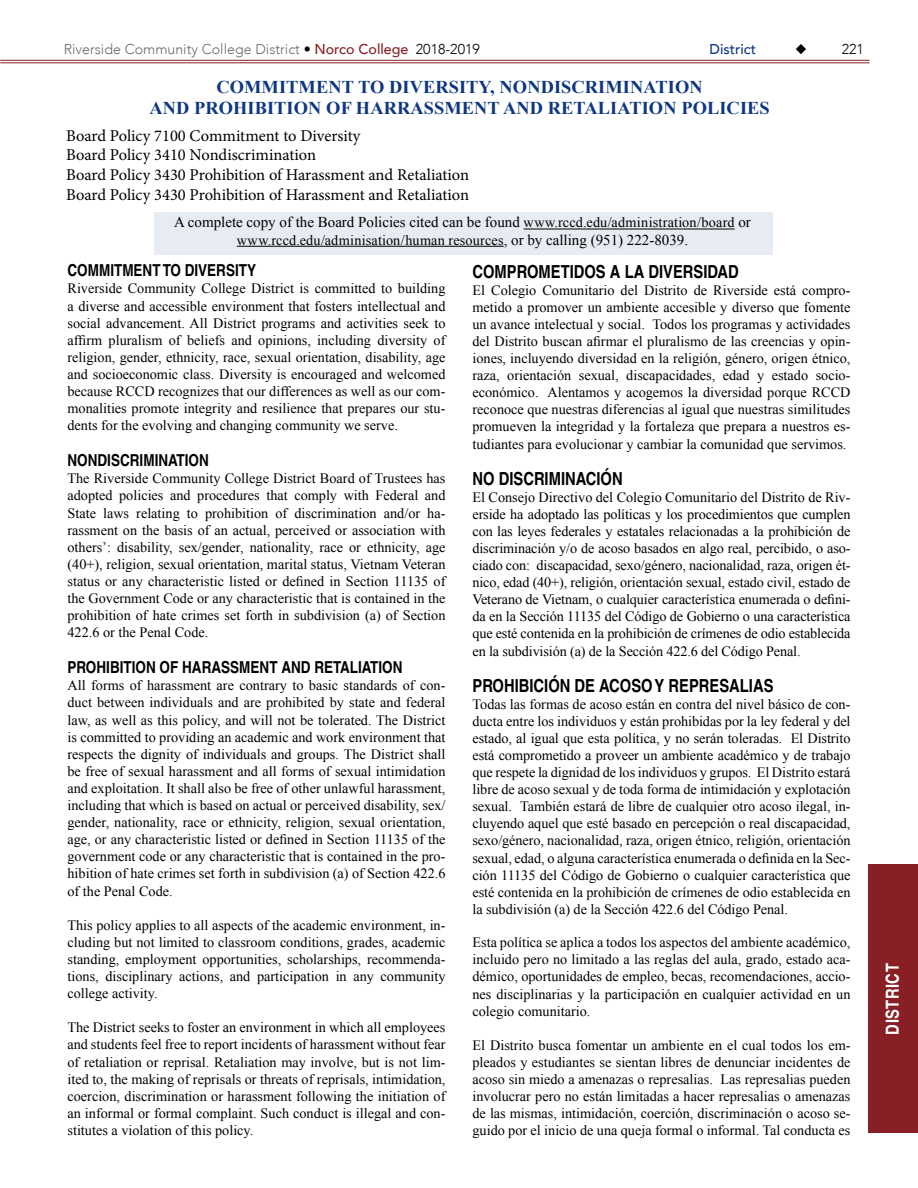
<style>
.page{position:relative;width:918px;height:1188px;background:#fff}
.page>*{position:absolute;margin:0;border:0;box-sizing:border-box;transform-origin:0 0}
.t1{font:700 18px/20.2px "Times New Roman";letter-spacing:.005em;color:#0f3781;text-align:center}
.t2{font:700 condensed 18px "Helvetica";color:#000}
.t3{font:700 condensed 18px "Helvetica";letter-spacing:.025em;color:#fff}
.t4{font:16.5px/19.8px "Minion Pro";color:#000}
.t5{font:700 condensed 16.5px "Helvetica";color:#000}
.t6{font:15px "Times New Roman";color:#000}
.t7{font:14.25px/17.1px "Times New Roman";color:#000;text-align:justify}
.t8{font:300 14.25px "Avenir";color:#6a6c6c}
.t9{font:500 14.25px "Avenir";color:#0f3781}
.t10{font:300 14.25px "Avenir";color:#000}
.s1{color:#000}
.s2{font-weight:500;color:#871f25}
.s3{font-size:14.25px}
.s4{font-size:15px}
</style>
<div class="page">
<div style="left:868px;top:865px;width:50px;height:268px;background:#871f25"></div>
<div style="left:154px;top:212px;width:618px;height:43px;background:#e7ebf2"></div>
<hr style="left:524px;top:229px;width:211px;height:1px;background:#000">
<hr style="left:237px;top:246px;width:267px;height:1px;background:#000">
<hr style="left:0;top:60px;width:870px;height:1px;background:#871f25">
<hr style="left:0;top:63px;width:870px;height:1px;background:#871f25">
<p class="t8" style="left:64px;top:41px;width:418px">Riverside Community College District <span class="s1">•</span> <span class="s2">Norco College</span> <span class="s1">2018-2019</span></p>
<p class="t9" style="left:710px;top:37px;width:48px">District</p>
<p class="t10" style="left:842px;top:41px;width:24px">221</p>
<p class="t1" style="left:149px;top:77px;width:622px">COMMITMENT TO DIVERSITY, NONDISCRIMINATION<br>AND PROHIBITION OF HARRASSMENT AND RETALIATION POLICIES</p>
<p class="t4" style="left:66px;top:126px;width:405px">Board Policy 7100 Commitment to Diversity<br>Board Policy 3410 Nondiscrimination<br>Board Policy 3430 Prohibition of Harassment and Retaliation Board Policy 3430 Prohibition of Harassment and Retaliation</p>
<p class="t6" style="left:174px;top:212px;width:578px">A complete copy of the Board Policies cited can be found <span class="s3">www.rccd.edu/administration/board</span> or</p>
<p class="t7" style="left:237px;top:231px;width:451px">www.rccd.edu/adminisation/human resources<span class="s4">, or by calling (951) 222-8039.</span></p>
<p class="t5" style="left:68px;top:260px;width:190px">COMMITMENT TO DIVERSITY</p>
<p class="t7" style="left:67px;top:280px;width:380px">Riverside Community College District is committed to building a diverse and accessible environment that fosters intellectual and social advancement. All District programs and activities seek to affirm pluralism of beliefs and opinions, including diversity of religion, gender, ethnicity, race, sexual orientation, disability, age and socioeconomic class. Diversity is encouraged and welcomed because RCCD recognizes that our differences as well as our com&shy;monalities promote integrity and resilience that prepares our stu&shy;dents for the evolving and changing community we serve.</p>
<p class="t5" style="left:68px;top:450px;width:143px">NONDISCRIMINATION</p>
<p class="t7" style="left:68px;top:470px;width:380px">The Riverside Community College District Board of Trustees has adopted policies and procedures that comply with Federal and State laws relating to prohibition of discrimination and/or ha&shy;rassment on the basis of an actual, perceived or association with others’: disability, sex/gender, nationality, race or ethnicity, age (40+), religion, sexual orientation, marital status, Vietnam Veteran status or any characteristic listed or defined in Section 11135 of the Government Code or any characteristic that is contained in the prohibition of hate crimes set forth in subdivision (a) of Section 422.6 or the Penal Code.</p>
<p class="t5" style="left:68px;top:657px;width:336px">PROHIBITION OF HARASSMENT AND RETALIATION</p>
<p class="t7" style="left:68px;top:677px;width:380px">All forms of harassment are contrary to basic standards of con&shy;duct between individuals and are prohibited by state and federal law, as well as this policy, and will not be tolerated. The District is committed to providing an academic and work environment that respects the dignity of individuals and groups. The District shall be free of sexual harassment and all forms of sexual intimidation and exploitation. It shall also be free of other unlawful harassment, including that which is based on actual or perceived disability, sex/ gender, nationality, race or ethnicity, religion, sexual orientation, age, or any characteristic listed or defined in Section 11135 of the government code or any characteristic that is contained in the pro&shy;hibition of hate crimes set forth in subdivision (a) of Section 422.6 of the Penal Code.</p>
<p class="t7" style="left:68px;top:916px;width:380px">This policy applies to all aspects of the academic environment, in&shy;cluding but not limited to classroom conditions, grades, academic standing, employment opportunities, scholarships, recommenda&shy;tions, disciplinary actions, and participation in any community college activity.</p>
<p class="t7" style="left:68px;top:1019px;width:380px">The District seeks to foster an environment in which all employees and students feel free to report incidents of harassment without fear of retaliation or reprisal. Retaliation may involve, but is not lim&shy;ited to, the making of reprisals or threats of reprisals, intimidation, coercion, discrimination or harassment following the initiation of an informal or formal complaint. Such conduct is illegal and con&shy;stitutes a violation of this policy.</p>
<p class="t2" style="left:472px;top:260px;width:268px">COMPROMETIDOS A LA DIVERSIDAD</p>
<p class="t7" style="left:472px;top:281px;width:380px">El Colegio Comunitario del Distrito de Riverside está compro&shy;metido a promover un ambiente accesible y diverso que fomente un avance intelectual y social. Todos los programas y actividades del Distrito buscan afirmar el pluralismo de las creencias y opin&shy;iones, incluyendo diversidad en la religión, género, origen étnico, raza, orientación sexual, discapacidades, edad y estado socio&shy;económico. Alentamos y acogemos la diversidad porque RCCD reconoce que nuestras diferencias al igual que nuestras similitudes promueven la integridad y la fortaleza que prepara a nuestros es&shy;tudiantes para evolucionar y cambiar la comunidad que servimos.</p>
<p class="t2" style="left:472px;top:467px;width:152px">NO DISCRIMINACIÓN</p>
<p class="t7" style="left:472px;top:488px;width:380px">El Consejo Directivo del Colegio Comunitario del Distrito de Riv&shy;erside ha adoptado las políticas y los procedimientos que cumplen con las leyes federales y estatales relacionadas a la prohibición de discriminación y/o de acoso basados en algo real, percibido, o aso&shy;ciado con: discapacidad, sexo/género, nacionalidad, raza, origen ét&shy;nico, edad (40+), religión, orientación sexual, estado civil, estado de Veterano de Vietnam, o cualquier característica enumerada o defini&shy;da en la Sección 11135 del Código de Gobierno o una característica que esté contenida en la prohibición de crímenes de odio establecida en la subdivisión (a) de la Sección 422.6 del Código Penal.</p>
<p class="t2" style="left:472px;top:674px;width:303px">PROHIBICIÓN DE ACOSO Y REPRESALIAS</p>
<p class="t7" style="left:472px;top:695px;width:380px">Todas las formas de acoso están en contra del nivel básico de con&shy;ducta entre los individuos y están prohibidas por la ley federal y del estado, al igual que esta política, y no serán toleradas. El Distrito está comprometido a proveer un ambiente académico y de trabajo que respete la dignidad de los individuos y grupos. El Distrito estará libre de acoso sexual y de toda forma de intimidación y explotación sexual. También estará de libre de cualquier otro acoso ilegal, in&shy;cluyendo aquel que esté basado en percepción o real discapacidad, sexo/género, nacionalidad, raza, origen étnico, religión, orientación sexual, edad, o alguna característica enumerada o definida en la Sec&shy;ción 11135 del Código de Gobierno o cualquier característica que esté contenida en la prohibición de crímenes de odio establecida en la subdivisión (a) de la Sección 422.6 del Código Penal.</p>
<p class="t7" style="left:472px;top:934px;width:380px">Esta política se aplica a todos los aspectos del ambiente académico, incluido pero no limitado a las reglas del aula, grado, estado aca&shy;démico, oportunidades de empleo, becas, recomendaciones, accio&shy;nes disciplinarias y la participación en cualquier actividad en un colegio comunitario.</p>
<p class="t7" style="left:472px;top:1036px;width:380px">El Distrito busca fomentar un ambiente en el cual todos los em&shy;pleados y estudiantes se sientan libres de denunciar incidentes de acoso sin miedo a amenazas o represalias. Las represalias pueden involucrar pero no están limitadas a hacer represalias o amenazas de las mismas, intimidación, coerción, discriminación o acoso se&shy;guido por el inicio de una queja formal o informal. Tal conducta es</p>
<p class="t3" style="left:881px;top:1035px;width:73px;rotate:-90deg">DISTRICT</p>
</div>
